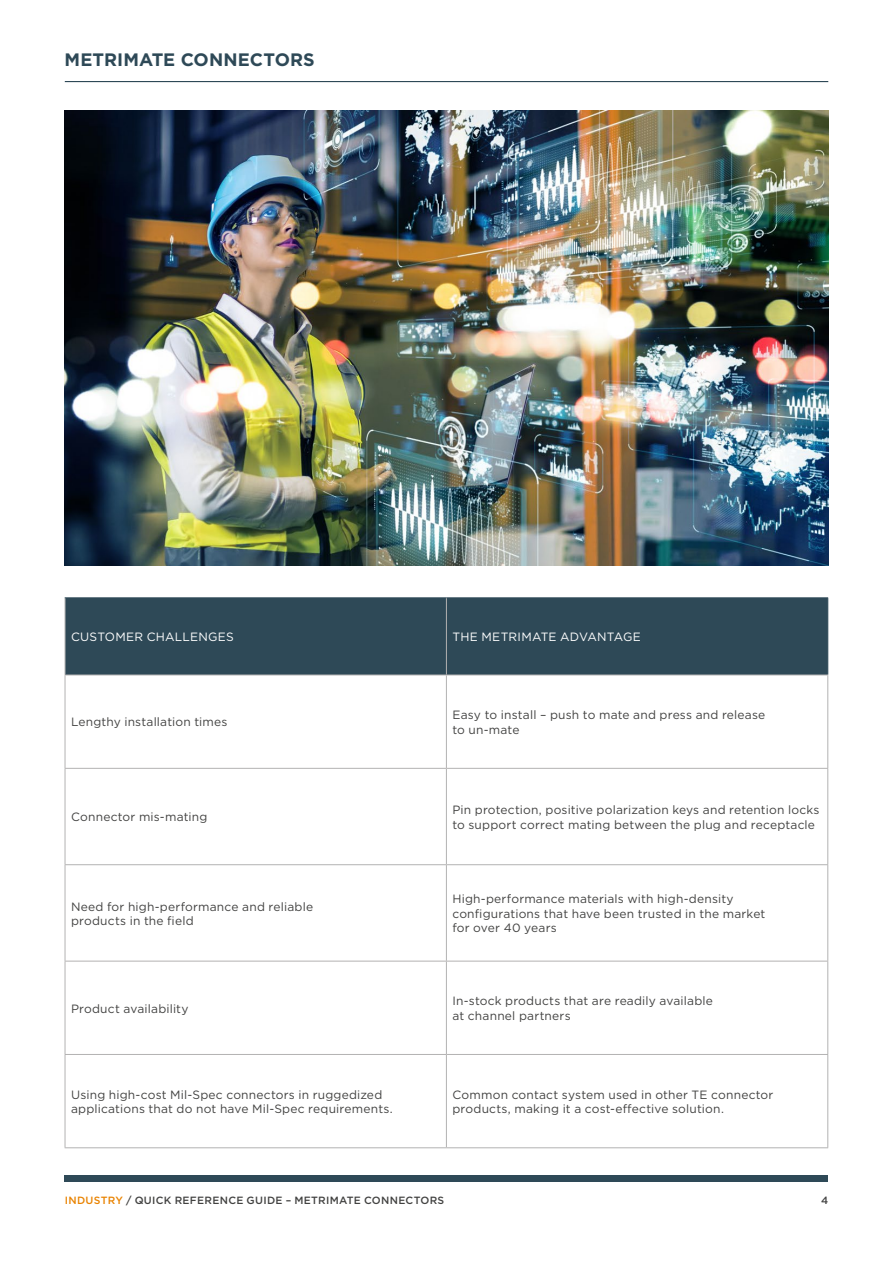
<style>
.page{position:relative;width:893px;height:1263px;background:#fff}
.page>*{position:absolute;margin:0;border:0;box-sizing:border-box;transform-origin:0 0}
.t1{font:700 18px "Gotham";letter-spacing:.005em;color:#2e4957}
.t2{font:12px/14.4px "Gotham";letter-spacing:.015em;color:#424241}
.t3{font:12px "Gotham";letter-spacing:.02em;color:#fff}
.t4{font:500 10.5px "Gotham";letter-spacing:.03em;color:#424241}
.s1{color:#e98300}
</style>
<div class="page">
<hr style="left:65px;top:81px;width:763px;height:1px;background:#2e4957">
<div style="left:65px;top:1175px;width:763px;height:7px;background:#2e4957"></div>
<img style="left:65px;top:111px;width:763px;height:455px">
<div style="left:66px;top:598px;width:761px;height:77px;background:#2e4957"></div>
<hr style="left:65px;top:768px;width:381px;height:1px;background:#b3b2b2">
<hr style="left:446px;top:768px;width:382px;height:1px;background:#b3b2b2">
<hr style="left:65px;top:864px;width:381px;height:1px;background:#b3b2b2">
<hr style="left:446px;top:864px;width:382px;height:1px;background:#b3b2b2">
<hr style="left:65px;top:961px;width:381px;height:1px;background:#b3b2b2">
<hr style="left:446px;top:961px;width:382px;height:1px;background:#b3b2b2">
<hr style="left:65px;top:1054px;width:381px;height:1px;background:#b3b2b2">
<hr style="left:446px;top:1054px;width:382px;height:1px;background:#b3b2b2">
<hr style="left:65px;top:1147px;width:381px;height:1px;background:#b3b2b2">
<hr style="left:446px;top:1147px;width:382px;height:1px;background:#b3b2b2">
<hr style="left:65px;top:597px;width:381px;height:1px;background:#2e4957">
<hr style="left:446px;top:597px;width:382px;height:1px;background:#2e4957">
<hr style="left:827px;top:598px;width:1px;height:77px;background:#2e4957">
<hr style="left:65px;top:598px;width:1px;height:77px;background:#b3b2b2">
<hr style="left:446px;top:598px;width:1px;height:77px;background:#b3b2b2">
<hr style="left:65px;top:675px;width:381px;height:1px;background:#b3b2b2">
<hr style="left:65px;top:675px;width:1px;height:93px;background:#b3b2b2">
<hr style="left:446px;top:675px;width:382px;height:1px;background:#b3b2b2">
<hr style="left:446px;top:675px;width:1px;height:93px;background:#b3b2b2">
<hr style="left:827px;top:675px;width:1px;height:93px;background:#b3b2b2">
<hr style="left:65px;top:769px;width:1px;height:95px;background:#b3b2b2">
<hr style="left:446px;top:769px;width:1px;height:95px;background:#b3b2b2">
<hr style="left:827px;top:769px;width:1px;height:95px;background:#b3b2b2">
<hr style="left:65px;top:865px;width:1px;height:96px;background:#b3b2b2">
<hr style="left:446px;top:865px;width:1px;height:96px;background:#b3b2b2">
<hr style="left:827px;top:865px;width:1px;height:96px;background:#b3b2b2">
<hr style="left:65px;top:961px;width:1px;height:93px;background:#b3b2b2">
<hr style="left:446px;top:961px;width:1px;height:93px;background:#b3b2b2">
<hr style="left:827px;top:961px;width:1px;height:93px;background:#b3b2b2">
<hr style="left:65px;top:1055px;width:1px;height:92px;background:#b3b2b2">
<hr style="left:446px;top:1055px;width:1px;height:92px;background:#b3b2b2">
<hr style="left:827px;top:1055px;width:1px;height:92px;background:#b3b2b2">
<h1 class="t1" style="left:65px;top:48px;width:252px">METRIMATE CONNECTORS</h1>
<p class="t3" style="left:71px;top:629px;width:164px">CUSTOMER CHALLENGES</p>
<p class="t3" style="left:452px;top:629px;width:190px">THE METRIMATE ADVANTAGE</p>
<p class="t2" style="left:71px;top:715px;width:158px">Lengthy installation times</p>
<p class="t2" style="left:452px;top:707px;width:314px">Easy to install – push to mate and press and release to un-mate</p>
<p class="t2" style="left:71px;top:810px;width:138px">Connector mis-mating</p>
<p class="t2" style="left:452px;top:802px;width:368px">Pin protection, positive polarization keys and retention locks to support correct mating between the plug and receptacle</p>
<p class="t2" style="left:71px;top:899px;width:244px">Need for high-performance and reliable products in the field</p>
<p class="t2" style="left:452px;top:892px;width:314px">High-performance materials with high-density configurations that have been trusted in the market for over 40 years</p>
<p class="t2" style="left:71px;top:1001px;width:119px">Product availability</p>
<p class="t2" style="left:452px;top:994px;width:262px">In-stock products that are readily available at channel partners</p>
<p class="t2" style="left:71px;top:1087px;width:323px">Using high-cost Mil-Spec connectors in ruggedized applications that do not have Mil-Spec requirements.</p>
<p class="t2" style="left:452px;top:1087px;width:323px">Common contact system used in other TE connector products, making it a cost-effective solution.</p>
<p class="t4" style="left:65px;top:1193px;width:381px"><span class="s1">INDUSTRY</span> / QUICK REFERENCE GUIDE – METRIMATE CONNECTORS</p>
<p class="t4" style="left:821px;top:1193px;width:9px">4</p>
</div>
